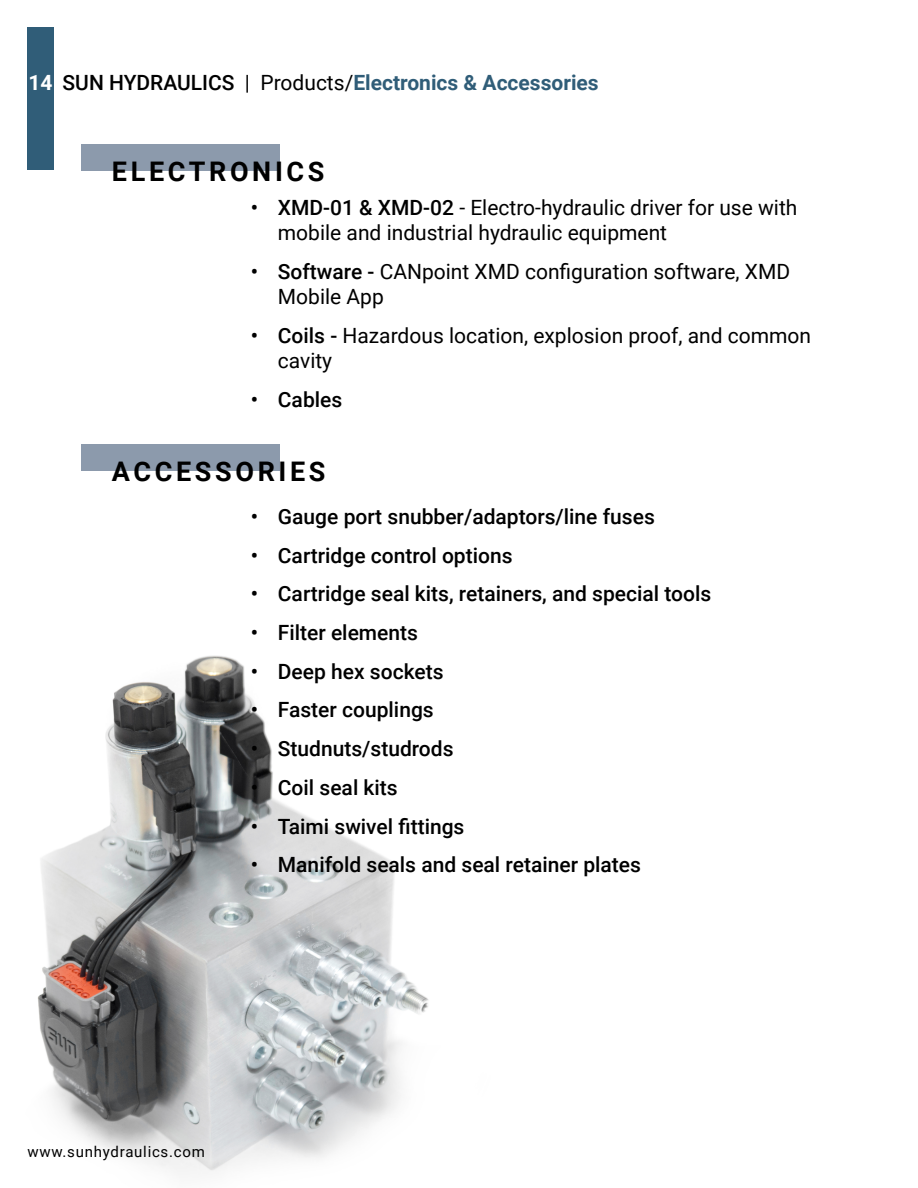
<style>
.page{position:relative;width:918px;height:1188px;background:#fff}
.page>*{position:absolute;margin:0;border:0;box-sizing:border-box;transform-origin:0 0}
.t1{font:700 27px "Roboto";letter-spacing:.135em;color:#000}
.t2{font:500 21px "Roboto";color:#000}
.t3{font:21px/25.2px "Roboto";color:#000}
.t4{font:700 21px "Roboto";color:#305d78}
.t5{font:15px "Roboto";letter-spacing:.05em;color:#000}
.s1{color:#fff}
.s2{font-weight:500;color:#000}
.s3{font-weight:400;color:#000}
.s4{font-weight:500}
</style>
<div class="page">
<div style="left:27px;top:28px;width:27px;height:142px;background:#305d78"></div>
<div style="left:81px;top:144px;width:198px;height:27px;background:#8c9aac"></div>
<img style="left:37px;top:655px;width:392px;height:517px">
<div style="left:81px;top:444px;width:198px;height:27px;background:#8c9aac"></div>
<p class="t4" style="left:28px;top:67px;width:572px"><span class="s1">14</span> <span class="s2">SUN HYDRAULICS</span> <span class="s3">| Products/</span>Electronics &amp; Accessories</p>
<p class="t1" style="left:112px;top:153px;width:214px">ELECTRONICS</p>
<p class="t3" style="left:278px;top:194px;width:521px;text-indent:-27px"><span class="s4">• XMD-01 &amp; XMD-02</span> - Electro-hydraulic driver for use with mobile and industrial hydraulic equipment</p>
<p class="t3" style="left:278px;top:258px;width:514px;text-indent:-27px"><span class="s4">• Software -</span> CANpoint XMD configuration software, XMD<br>Mobile App</p>
<p class="t3" style="left:278px;top:322px;width:535px;text-indent:-27px"><span class="s4">• Coils -</span> Hazardous location, explosion proof, and common cavity</p>
<p class="t2" style="left:251px;top:385px;width:93px">• Cables</p>
<p class="t1" style="left:112px;top:452px;width:215px">ACCESSORIES</p>
<p class="t2" style="left:251px;top:502px;width:405px">• Gauge port snubber/adaptors/line fuses</p>
<p class="t2" style="left:251px;top:540px;width:263px">• Cartridge control options</p>
<p class="t2" style="left:251px;top:579px;width:462px">• Cartridge seal kits, retainers, and special tools</p>
<p class="t2" style="left:251px;top:618px;width:169px">• Filter elements</p>
<p class="t2" style="left:251px;top:657px;width:194px">• Deep hex sockets</p>
<p class="t2" style="left:251px;top:695px;width:184px">• Faster couplings</p>
<p class="t2" style="left:251px;top:734px;width:204px">• Studnuts/studrods</p>
<p class="t2" style="left:251px;top:773px;width:148px">• Coil seal kits</p>
<p class="t2" style="left:251px;top:811px;width:215px">• Taimi swivel fittings</p>
<p class="t2" style="left:251px;top:850px;width:392px">• Manifold seals and seal retainer plates</p>
<p class="t5" style="left:27px;top:1141px;width:179px">www.sunhydraulics.com</p>
</div>
